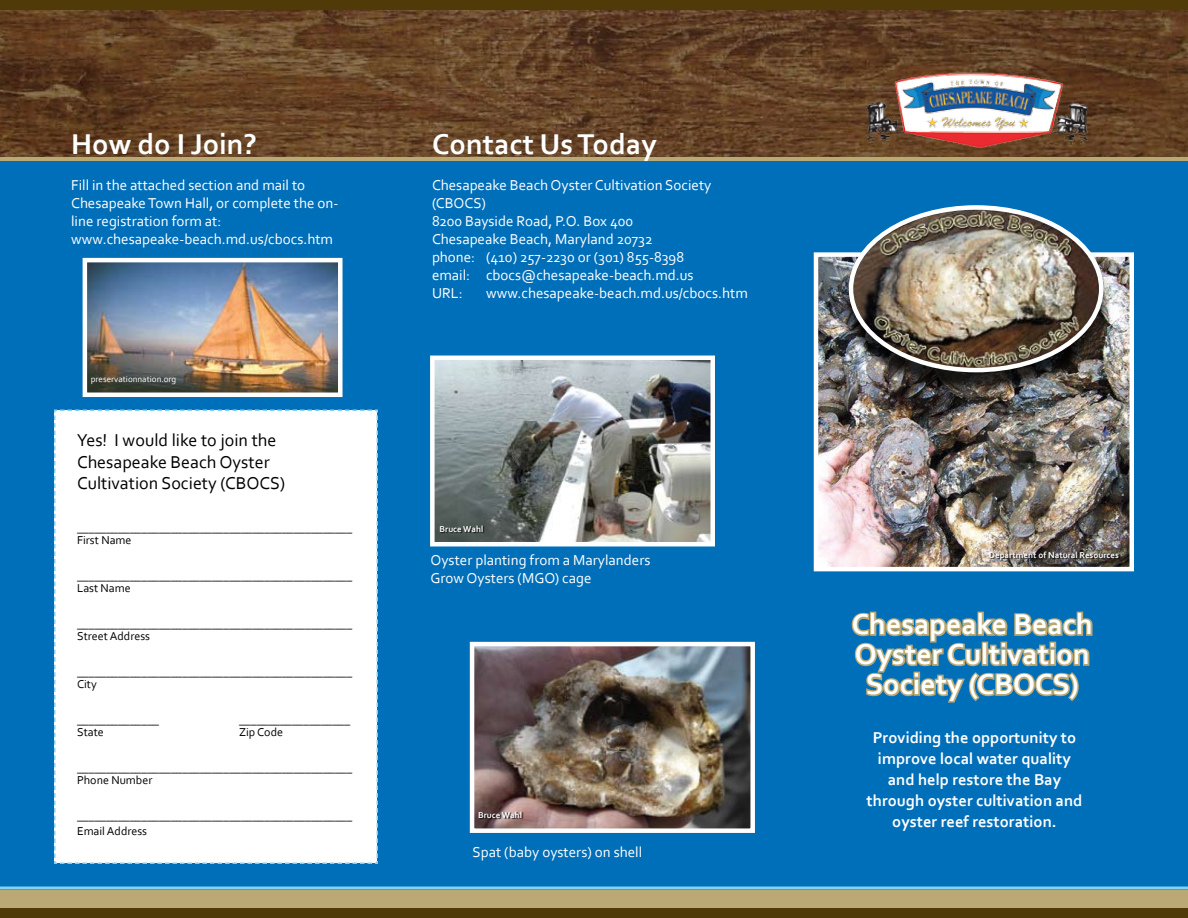
<style>
.page{position:relative;width:1188px;height:918px;background:#fff}
.page>*{position:absolute;margin:0;border:0;box-sizing:border-box;transform-origin:0 0}
.t1{font:700 30px/30px "Corbel";color:#fff;text-align:center}
.t2{font:18px/21.6px "Corbel";color:#000}
.t3{font:700 16.5px/21px "Corbel";color:#fff;text-align:center}
.t4{font:15px/18px "Corbel";color:#fff}
.t5{font:12px/12px "Corbel";color:#000}
.t6{font:700 9px "Corbel";color:#fff}
.t7{font:9px "Corbel";color:#fff}
</style>
<div class="page">
<div style="left:0;top:147px;width:1188px;height:743px;background:#006fba"></div>
<img style="left:0;top:10px;width:1188px;height:147px">
<hr style="left:0;top:157px;width:1188px;height:4px;background:#baa974">
<div style="left:0;top:0;width:1188px;height:10px;background:#503b08"></div>
<div style="left:0;top:890px;width:1188px;height:20px;background:#baa974"></div>
<div style="left:0;top:908px;width:1188px;height:10px;background:#503b08"></div>
<img style="left:864px;top:71px;width:228px;height:77px">
<img style="left:475px;top:647px;width:275px;height:181px">
<div style="left:470px;top:642px;width:285px;height:191px;border:4px solid #fff"></div>
<svg style="left:54px;top:409px;width:324px;height:455px;background:#f5fbfe"></svg>
<img style="left:88px;top:263px;width:250px;height:129px">
<div style="left:83px;top:258px;width:260px;height:139px;border:4px solid #fff"></div>
<img style="left:819px;top:257px;width:310px;height:309px">
<div style="left:814px;top:252px;width:320px;height:319px;border:4px solid #fff"></div>
<div style="left:840px;top:212px;width:278px;height:190px;background:#000;opacity:.8"></div>
<img style="left:851px;top:207px;width:250px;height:163px">
<div style="left:849px;top:205px;width:254px;height:167px;border:4px solid #fff;border-radius:50%"></div>
<svg style="left:850px;top:570px;width:243px;height:133px"></svg>
<img style="left:435px;top:361px;width:275px;height:180px">
<div style="left:430px;top:356px;width:285px;height:190px;border:4px solid #fff"></div>
<div style="left:440px;top:526px;width:65px;height:23px;background:#000;opacity:.75"></div>
<div style="left:479px;top:812px;width:65px;height:23px;background:#000;opacity:.75"></div>
<div style="left:990px;top:552px;width:151px;height:24px;background:#000;opacity:.75"></div>
<hr style="left:0;top:886px;width:1188px;height:3px;background:#83d1f5">
<h1 class="t1" style="left:71px;top:129px;width:187px">How do I Join?</h1>
<p class="t4" style="left:71px;top:176px;width:269px">Fill in the attached section and mail to Chesapeake Town Hall, or complete the on&shy;line registration form at: www.chesapeake-beach.md.us/cbocs.htm</p>
<p class="t7" style="left:91px;top:374px;width:87px">preservationnation.org</p>
<p class="t2" style="left:77px;top:429px;width:210px">Yes! I would like to join the<br>Chesapeake Beach Oyster<br>Cultivation Society (CBOCS)</p>
<p class="t5" style="left:77px;top:522px;width:277px">_______________________________________________<br>First Name</p>
<p class="t5" style="left:77px;top:570px;width:277px">_______________________________________________<br>Last Name</p>
<p class="t5" style="left:77px;top:618px;width:277px">_______________________________________________<br>Street Address</p>
<p class="t5" style="left:77px;top:666px;width:277px">_______________________________________________<br>City</p>
<p class="t5" style="left:77px;top:714px;width:83px">______________</p>
<p class="t5" style="left:239px;top:714px;width:113px">___________________</p>
<p class="t5" style="left:77px;top:726px;width:28px">State</p>
<p class="t5" style="left:239px;top:726px;width:45px">Zip Code</p>
<p class="t5" style="left:77px;top:762px;width:277px">_______________________________________________<br>Phone Number</p>
<p class="t5" style="left:77px;top:809px;width:277px;line-height:14.4px">_______________________________________________<br>Email Address</p>
<h1 class="t1" style="left:432px;top:128px;width:226px">Contact Us Today</h1>
<p class="t4" style="left:432px;top:175px;width:281px">Chesapeake Beach Oyster Cultivation Society (CBOCS)<br>8200 Bayside Road, P.O. Box 400<br>Chesapeake Beach, Maryland 20732<br>phone: (410) 257-2230 or (301) 855-8398 email: cbocs@chesapeake-beach.md.us<br>URL:</p>
<p class="t4" style="left:486px;top:283px;width:263px">www.chesapeake-beach.md.us/cbocs.htm</p>
<p class="t6" style="left:440px;top:523px;width:45px">Bruce Wahl</p>
<p class="t4" style="left:430px;top:551px;width:221px">Oyster planting from a Marylanders<br>Grow Oysters (MGO) cage</p>
<p class="t6" style="left:478px;top:809px;width:45px">Bruce Wahl</p>
<p class="t4" style="left:472px;top:843px;width:171px">Spat (baby oysters) on shell</p>
<p class="t6" style="left:989px;top:550px;width:132px">Department of Natural Resources</p>
<h1 class="t1" style="left:852px;top:609px;width:243px">Chesapeake Beach<br>Oyster Cultivation<br>Society (CBOCS)</h1>
<p class="t3" style="left:867px;top:726px;width:217px">Providing the opportunity to improve local water quality and help restore the Bay through oyster cultivation and oyster reef restoration.</p>
</div>
